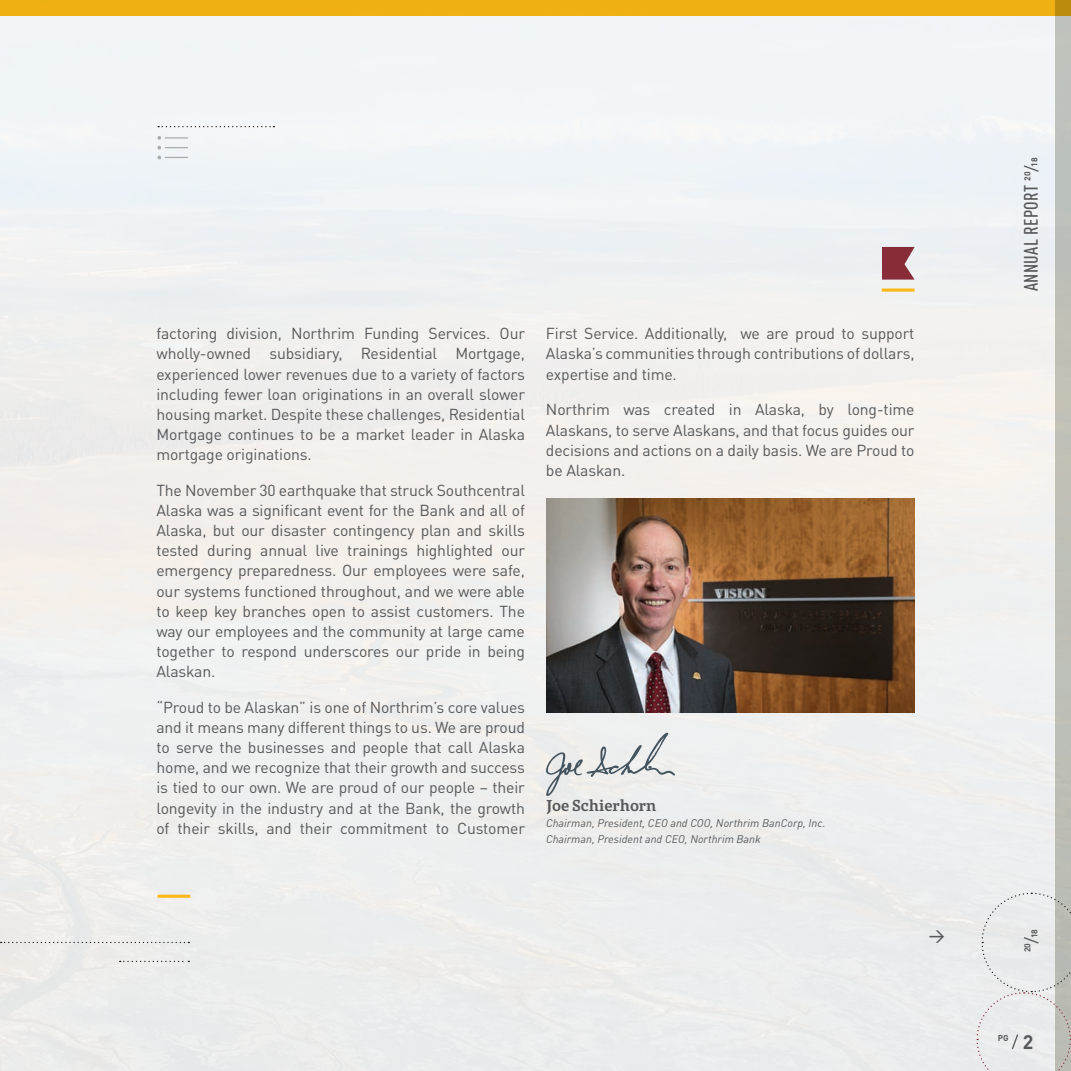
<style>
.page{position:relative;width:1071px;height:1071px;background:#fff}
.page>*{position:absolute;margin:0;border:0;box-sizing:border-box;transform-origin:0 0}
.t1{font:700 19.43px "DIN Pro";color:#57585a}
.t2{font:500 condensed 19.25px "DIN Pro";letter-spacing:.02em;color:#57585a}
.t3{font:15.75px/20.1px "DIN Pro";letter-spacing:-.01em;color:#57585a;text-align:justify}
.t4{font:700 15.75px "St Marie";color:#57585a}
.t5{font:italic 500 15.75px "DIN Pro";color:#57585a}
.t6{font:italic 11.03px/15.9px "DIN Pro";color:#57585a}
.t7{font:700 8.4px "DIN Pro";color:#57585a}
</style>
<div class="page">
<img style="left:0;top:16px;width:1055px;height:1055px">
<div style="left:1055px;top:0;width:16px;height:1071px;background:#bec0b7"></div>
<hr style="left:158px;top:895px;width:32px;height:3px;background:#fcb814">
<hr style="left:882px;top:289px;width:33px;height:3px;background:#fcb814">
<svg style="left:1022px;top:164px;width:18px;height:9px"></svg>
<svg style="left:882px;top:247px;width:33px;height:33px"></svg>
<svg style="left:1px;top:942px;width:188px;height:1px"></svg>
<svg style="left:158px;top:126px;width:116px;height:1px"></svg>
<svg style="left:120px;top:961px;width:69px;height:1px"></svg>
<svg style="left:158px;top:136px;width:3px;height:4px"></svg>
<hr style="left:165px;top:137px;width:23px;height:2px;background:#a9a9aa">
<svg style="left:158px;top:146px;width:30px;height:4px"></svg>
<svg style="left:158px;top:156px;width:30px;height:3px"></svg>
<img style="left:546px;top:499px;width:369px;height:213px">
<div style="left:0;top:0;width:1071px;height:16px;background:#eeb013"></div>
<svg style="left:976px;top:892px;width:95px;height:179px"></svg>
<svg style="left:546px;top:733px;width:129px;height:63px;background:#dbdddd"></svg>
<p class="t3" style="left:156px;top:322px;width:370px">factoring division, Northrim Funding Services. Our wholly-owned subsidiary, Residential Mortgage, experienced lower revenues due to a variety of factors including fewer loan originations in an overall slower housing market. Despite these challenges, Residential Mortgage continues to be a market leader in Alaska mortgage originations.</p>
<p class="t3" style="left:156px;top:479px;width:370px">The November 30 earthquake that struck Southcentral Alaska was a significant event for the Bank and all of Alaska, but our disaster contingency plan and skills tested during annual live trainings highlighted our emergency preparedness. Our employees were safe, our systems functioned throughout, and we were able to keep key branches open to assist customers. The way our employees and the community at large came together to respond underscores our pride in being Alaskan.</p>
<p class="t3" style="left:156px;top:696px;width:370px">“Proud to be Alaskan” is one of Northrim’s core values and it means many different things to us. We are proud to serve the businesses and people that call Alaska home, and we recognize that their growth and success is tied to our own. We are proud of our people – their longevity in the industry and at the Bank, the growth of their skills, and their commitment to Customer</p>
<p class="t3" style="left:546px;top:322px;width:370px">First Service. Additionally, we are proud to support Alaska’s communities through contributions of dollars, expertise and time.</p>
<p class="t3" style="left:546px;top:398px;width:370px">Northrim was created in Alaska, by long-time Alaskans, to serve Alaskans, and that focus guides our decisions and actions on a daily basis. We are Proud to be Alaskan.</p>
<p class="t4" style="left:546px;top:796px;width:112px">Joe Schierhorn</p>
<p class="t6" style="left:546px;top:814px;width:281px">Chairman, President, CEO and COO, Northrim BanCorp, Inc.<br>Chairman, President and CEO, Northrim Bank</p>
<p class="t5" style="left:929px;top:923px;width:18px">→</p>
<p class="t7" style="left:1027px;top:167px;width:11px;rotate:-90deg">18</p>
<p class="t7" style="left:1020px;top:181px;width:11px;rotate:-90deg">20</p>
<p class="t2" style="left:1017px;top:291px;width:108px;rotate:-90deg">ANNUAL REPORT</p>
<p class="t7" style="left:1027px;top:938px;width:11px;rotate:-90deg">18</p>
<p class="t7" style="left:1020px;top:952px;width:11px;rotate:-90deg">20</p>
<p class="t7" style="left:998px;top:1031px;width:12px">PG</p>
<p class="t1" style="left:1023px;top:1026px;width:12px">2</p>
</div>
